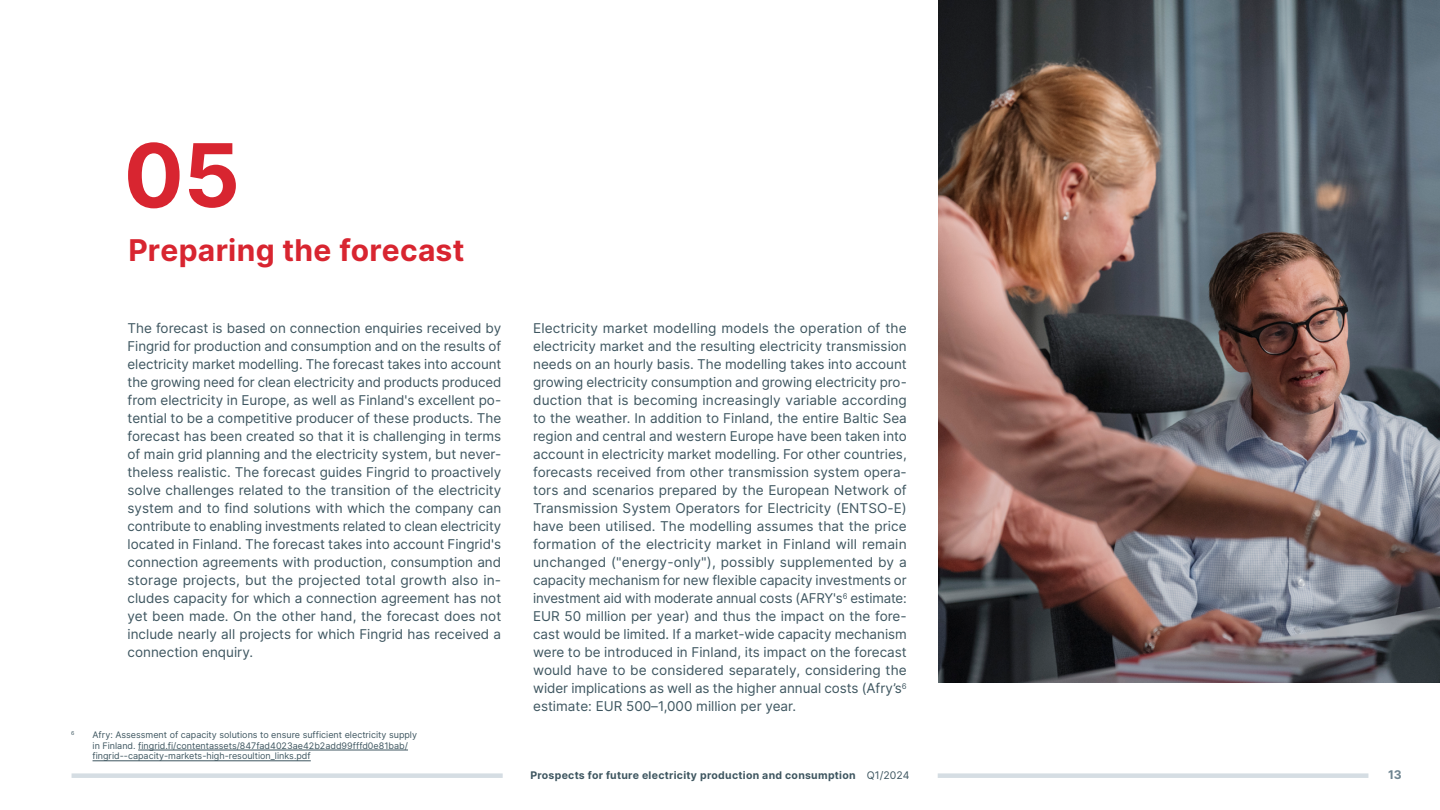
<style>
.page{position:relative;width:1440px;height:810px;background:#fff}
.page>*{position:absolute;margin:0;border:0;box-sizing:border-box;transform-origin:0 0}
.Otsikko_numerot{font:700 87.75px "Inter";color:#d82530}
.H1__ToC__EN{font:700 30px "Inter";letter-spacing:.005em;color:#d82530}
.Leipis_EN{font:13.5px/18px "Inter";color:#3e5660;text-align:justify}
.t1{font:700 12px "Inter";color:#6d838f}
.t2{font:700 10.5px "Inter";letter-spacing:.025em;color:#3e5660}
.t3{font:9px/10.8px "Inter";color:#3e5660}
.t4{font:5.25px "Inter";color:#3e5660}
.s1{font-weight:400}
</style>
<div class="page">
<div style="left:938px;top:773px;width:430px;height:5px;background:#d5dde3"></div>
<div style="left:72px;top:773px;width:431px;height:5px;background:#d5dde3"></div>
<img style="left:939px;top:0;width:501px;height:682px">
<hr style="left:138px;top:750px;width:270px;height:1px;background:#3e5660">
<hr style="left:93px;top:760px;width:218px;height:1px;background:#3e5660">
<p class="Otsikko_numerot" style="left:124px;top:109px;width:118px">05</p>
<h1 class="H1__ToC__EN" style="left:128px;top:228px;width:337px">Preparing the forecast</h1>
<p class="Leipis_EN" style="left:128px;top:319px;width:375px">The forecast is based on connection enquiries received by Fingrid for production and consumption and on the results of electricity market modelling. The forecast takes into account the growing need for clean electricity and products produced from electricity in Europe, as well as Finland's excellent po&shy;tential to be a competitive producer of these products. The forecast has been created so that it is challenging in terms of main grid planning and the electricity system, but never&shy;theless realistic. The forecast guides Fingrid to proactively solve challenges related to the transition of the electricity system and to find solutions with which the company can contribute to enabling investments related to clean electricity located in Finland. The forecast takes into account Fingrid's connection agreements with production, consumption and storage projects, but the projected total growth also in&shy;cludes capacity for which a connection agreement has not yet been made. On the other hand, the forecast does not include nearly all projects for which Fingrid has received a connection enquiry.</p>
<p class="Leipis_EN" style="left:533px;top:319px;width:375px">Electricity market modelling models the operation of the electricity market and the resulting electricity transmission needs on an hourly basis. The modelling takes into account growing electricity consumption and growing electricity pro&shy;duction that is becoming increasingly variable according to the weather. In addition to Finland, the entire Baltic Sea region and central and western Europe have been taken into account in electricity market modelling. For other countries, forecasts received from other transmission system opera&shy;tors and scenarios prepared by the European Network of Transmission System Operators for Electricity (ENTSO-E) have been utilised. The modelling assumes that the price formation of the electricity market in Finland will remain unchanged ("energy-only"), possibly supplemented by a capacity mechanism for new flexible capacity investments or investment aid with moderate annual costs (AFRY's<sup>6</sup> estimate:<br>EUR 50 million per year) and thus the impact on the fore&shy;cast would be limited. If a market-wide capacity mechanism were to be introduced in Finland, its impact on the forecast would have to be considered separately, considering the wider implications as well as the higher annual costs (Afry’s<sup>6 </sup>estimate: EUR 500–1,000 million per year.</p>
<p class="t4" style="left:71px;top:729px;width:5px">6</p>
<p class="t3" style="left:93px;top:729px;width:326px">Afry: Assessment of capacity solutions to ensure sufficient electricity supply in Finland. fingrid.fi/contentassets/847fad4023ae42b2add99fffd0e81bab/ fingrid--capacity-markets-high-resoultion_links.pdf</p>
<p class="t2" style="left:530px;top:767px;width:381px">Prospects for future electricity production and consumption <span class="s1">Q1/2024</span></p>
<p class="t1" style="left:1388px;top:765px;width:15px">13</p>
</div>
